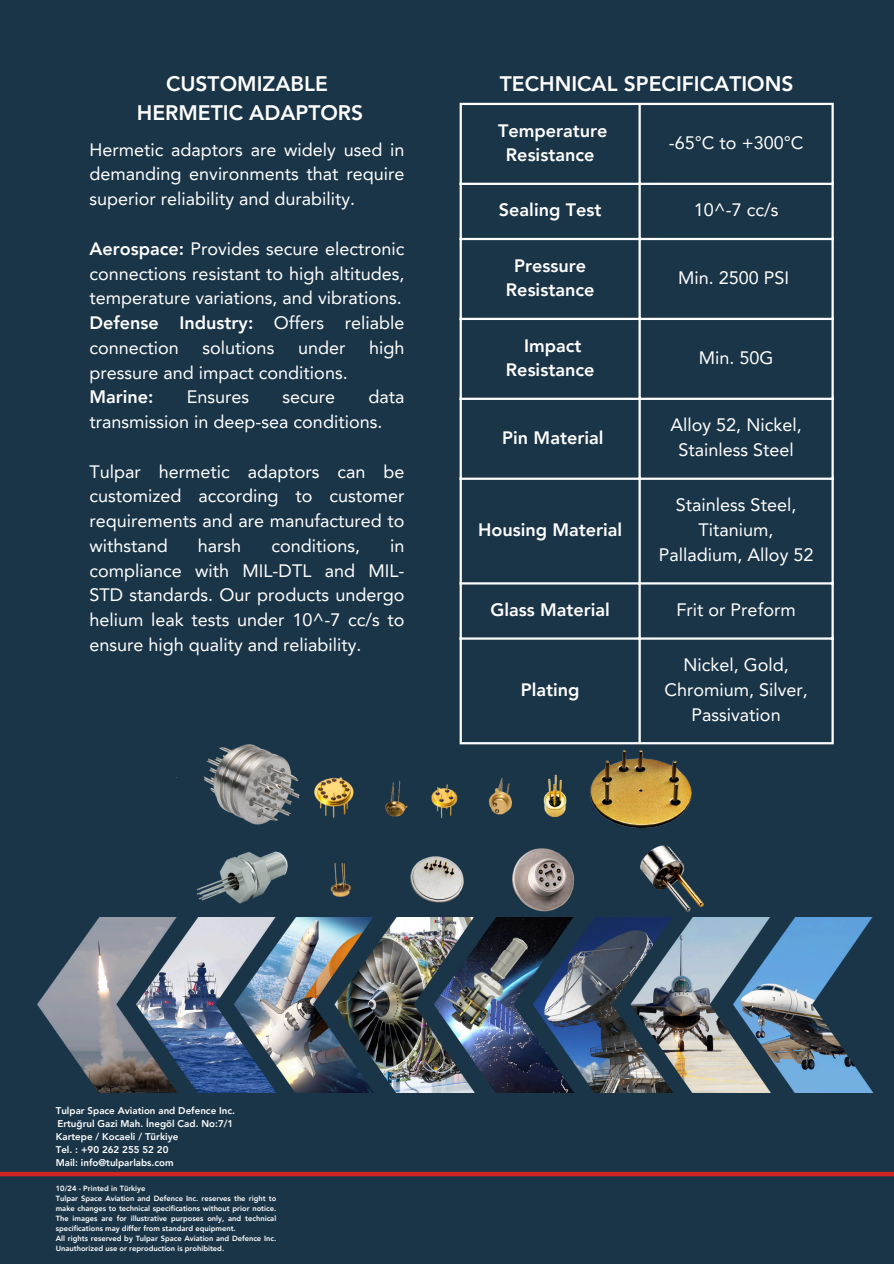
<style>
.page{position:relative;width:894px;height:1264px;background:#fff}
.page>*{position:absolute;margin:0;border:0;box-sizing:border-box;transform-origin:0 0}
.t1{font:800 21px/29.2px "Avenir LT Pro";color:#fff;text-align:center}
.t2{font:18px/24.8px "Avenir LT Pro";color:#fff;text-align:center}
.t3{font:800 18px/24.8px "Avenir LT Pro";color:#fff;text-align:center}
.t4{font:800 9.75px/13px "Avenir LT Pro";color:#fff}
.t5{font:800 7.5px/10.1px "Avenir LT Pro";color:#fff;text-align:justify}
.s1{font-weight:800}
</style>
<div class="page">
<div style="left:0;top:0;width:893px;height:1263px;background:#1a3548"></div>
<hr style="left:459px;top:105px;width:2px;height:637px;background:#fff">
<hr style="left:638px;top:105px;width:2px;height:637px;background:#fff">
<hr style="left:831px;top:105px;width:2px;height:637px;background:#fff">
<hr style="left:459px;top:103px;width:374px;height:2px;background:#fff">
<hr style="left:459px;top:183px;width:374px;height:2px;background:#fff">
<hr style="left:459px;top:238px;width:374px;height:2px;background:#fff">
<hr style="left:459px;top:318px;width:374px;height:2px;background:#fff">
<hr style="left:459px;top:398px;width:374px;height:2px;background:#fff">
<hr style="left:459px;top:477px;width:374px;height:3px;background:#fff">
<hr style="left:459px;top:582px;width:374px;height:2px;background:#fff">
<hr style="left:459px;top:637px;width:374px;height:2px;background:#fff">
<hr style="left:459px;top:742px;width:374px;height:2px;background:#fff">
<img style="left:37px;top:917px;width:836px;height:175px">
<div style="left:0;top:1171px;width:893px;height:5px;background:#d12525"></div>
<img style="left:176px;top:704px;width:546px;height:208px">
<p class="t1" style="left:137px;top:71px;width:228px">CUSTOMIZABLE<br>HERMETIC ADAPTORS</p>
<p class="t2" style="left:89px;top:139px;width:316px;text-align:justify">Hermetic adaptors are widely used in demanding environments that require superior reliability and durability.</p>
<h2 class="t2" style="left:89px;top:238px;width:316px;text-align:left"><span class="s1">Aerospace:</span> Provides secure electronic connections resistant to high altitudes, temperature variations, and vibrations.<br><span class="s1">Defense Industry:</span> Offers reliable connection</h2>
<h2 class="t2" style="left:202px;top:337px;width:73px">solutions</h2>
<h2 class="t2" style="left:298px;top:337px;width:49px">under</h2>
<h2 class="t2" style="left:369px;top:337px;width:37px">high</h2>
<h2 class="t2" style="left:89px;top:361px;width:260px;text-align:left">pressure and impact conditions.<br><span class="s1">Marine:</span></h2>
<h2 class="t2" style="left:89px;top:386px;width:316px;text-align:left;text-indent:279px">data transmission in deep-sea conditions.</h2>
<h2 class="t2" style="left:89px;top:460px;width:316px;text-align:justify">Tulpar hermetic adaptors can be customized according to customer requirements and are manufactured to withstand</h2>
<h2 class="t2" style="left:187px;top:386px;width:64px">Ensures</h2>
<h2 class="t2" style="left:282px;top:386px;width:54px">secure</h2>
<h2 class="t2" style="left:198px;top:535px;width:45px">harsh</h2>
<h2 class="t2" style="left:271px;top:535px;width:90px">conditions,</h2>
<h2 class="t2" style="left:89px;top:535px;width:316px;text-align:justify;text-indent:301px">in compliance with MIL-DTL and MIL-STD standards. Our products undergo helium leak tests under 10^-7 cc/s to ensure high quality and reliability.</h2>
<h2 class="t1" style="left:499px;top:71px;width:295px">TECHNICAL SPECIFICATIONS</h2>
<h1 class="t3" style="left:498px;top:120px;width:111px">Temperature<br>Resistance</h1>
<h1 class="t2" style="left:668px;top:132px;width:136px">-65°C to +300°C</h1>
<p class="t3" style="left:499px;top:199px;width:104px">Sealing Test</p>
<p class="t2" style="left:693px;top:199px;width:86px">10^-7 cc/s</p>
<p class="t3" style="left:506px;top:255px;width:90px">Pressure<br>Resistance</p>
<p class="t2" style="left:677px;top:267px;width:113px">Min. 2500 PSI</p>
<p class="t3" style="left:506px;top:334px;width:90px">Impact<br>Resistance</p>
<p class="t3" style="left:502px;top:427px;width:103px">Pin Material</p>
<p class="t3" style="left:478px;top:519px;width:146px">Housing Material</p>
<p class="t2" style="left:698px;top:347px;width:76px">Min. 50G</p>
<p class="t2" style="left:670px;top:414px;width:133px">Alloy 52, Nickel,<br>Stainless Steel</p>
<p class="t2" style="left:658px;top:494px;width:156px">Stainless Steel,<br>Titanium,<br>Palladium, Alloy 52</p>
<p class="t3" style="left:490px;top:599px;width:121px">Glass Material</p>
<p class="t2" style="left:676px;top:599px;width:121px">Frit or Preform</p>
<p class="t3" style="left:520px;top:679px;width:60px">Plating</p>
<p class="t2" style="left:664px;top:654px;width:145px">Nickel, Gold,<br>Chromium, Silver,<br>Passivation</p>
<p class="t4" style="left:56px;top:1104px;width:181px">Tulpar Space Aviation and Defence Inc.<br>Ertuğrul Gazi Mah. İnegöl Cad. No:7/1<br>Kartepe / Kocaeli / Türkiye<br>Tel. : +90 262 255 52 20<br>Mail: info@tulparlabs.com</p>
<p class="t5" style="left:56px;top:1183px;width:91px">10/24 - Printed in Türkiye</p>
<h3 class="t5" style="left:56px;top:1193px;width:222px">Tulpar Space Aviation and Defence Inc. reserves the right to make changes to technical specifications without prior notice.<br>The images are for illustrative purposes only, and technical specifications may differ from standard equipment.</h3>
<p class="t5" style="left:56px;top:1233px;width:222px">All rights reserved by Tulpar Space Aviation and Defence Inc.<br>Unauthorized use or reproduction is prohibited.</p>
</div>
